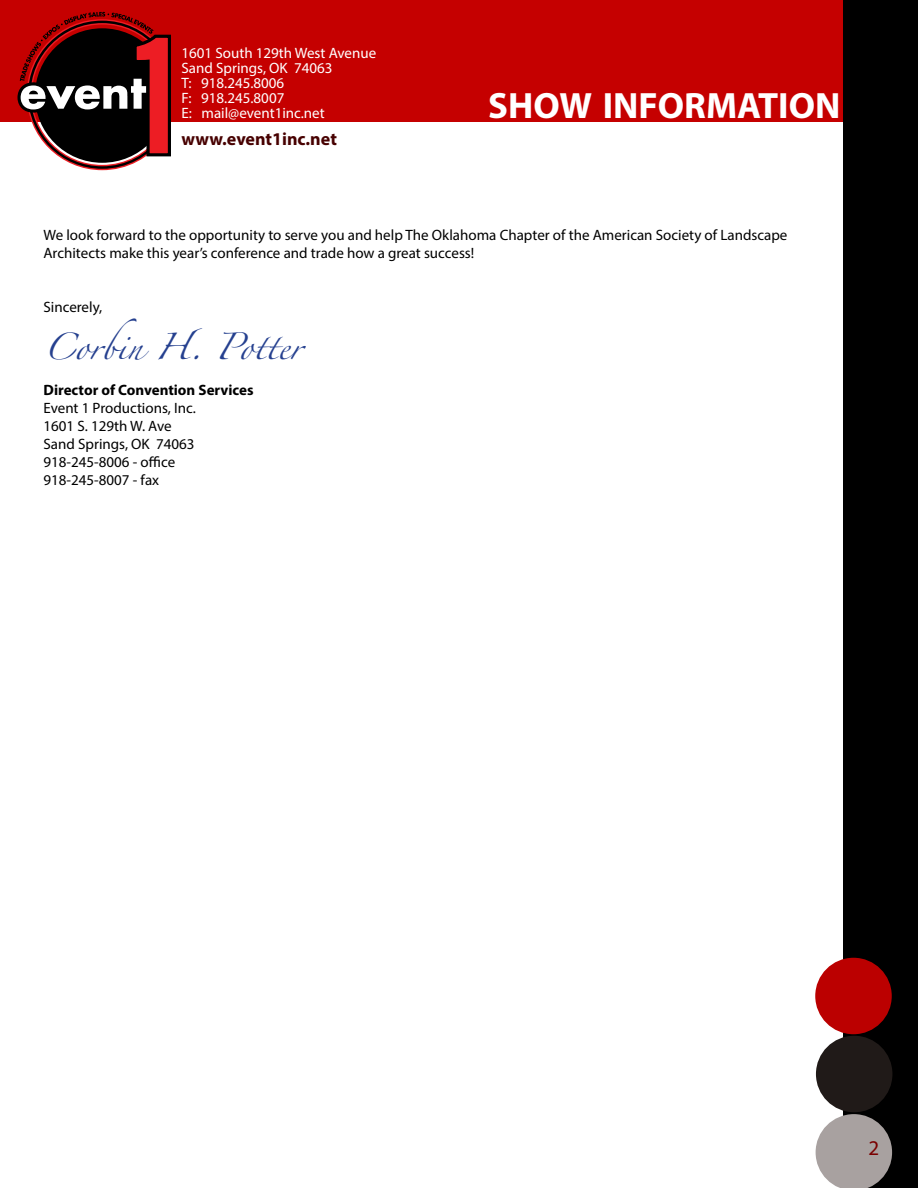
<style>
.page{position:relative;width:918px;height:1188px;background:#fff}
.page>*{position:absolute;margin:0;border:0;box-sizing:border-box;transform-origin:0 0}
.t1{font:700 36.75px "Myriad Pro";color:#fff}
.t2{font:24px "Zapfino";color:#25408f}
.t3{font:21px "Myriad Pro";color:#7a0000}
.t4{font:700 18px "Myriad Pro";color:#470000}
.t5{font:15px/18px "Myriad Pro";color:#000}
.t6{font:15px/15px "Myriad Pro";color:#fff}
.t7{font:700 15px "Myriad Pro";color:#000}
</style>
<div class="page">
<div style="left:1px;top:1px;width:882px;height:121px;background:#c50000"></div>
<div style="left:844px;top:1px;width:73px;height:1186px;background:#000"></div>
<div style="left:843px;top:0;width:75px;height:1188px;border:2px solid #000"></div>
<div style="left:815px;top:958px;width:77px;height:76px;background:#b00;border-radius:50%"></div>
<div style="left:816px;top:1036px;width:76px;height:76px;background:#201a18;border-radius:50%"></div>
<svg style="left:816px;top:1114px;width:76px;height:74px"></svg>
<svg style="left:17px;top:12px;width:154px;height:158px"></svg>
<p class="t6" style="left:181px;top:45px;width:196px">1601 South 129th West Avenue<br>Sand Springs, OK 74063<br>T: 918.245.8006<br>F: 918.245.8007<br>E: mail@event1inc.net</p>
<p class="t4" style="left:181px;top:127px;width:157px">www.event1inc.net</p>
<h1 class="t1" style="left:488px;top:81px;width:354px">SHOW INFORMATION</h1>
<p class="t5" style="left:44px;top:226px;width:745px">We look forward to the opportunity to serve you and help The Oklahoma Chapter of the American Society of Landscape<br>Architects make this year’s conference and trade how a great success!</p>
<p class="t5" style="left:44px;top:298px;width:60px">Sincerely,</p>
<h2 class="t2" style="left:44px;top:336px;width:260px">Corbin H. Potter</h2>
<p class="t7" style="left:44px;top:380px;width:212px">Director of Convention Services</p>
<p class="t5" style="left:44px;top:398px;width:154px">Event 1 Productions, Inc.<br>1601 S. 129th W. Ave<br>Sand Springs, OK 74063<br>918-245-8006 - office<br>918-245-8007 - fax</p>
<h3 class="t3" style="left:869px;top:1135px;width:12px">2</h3>
</div>
